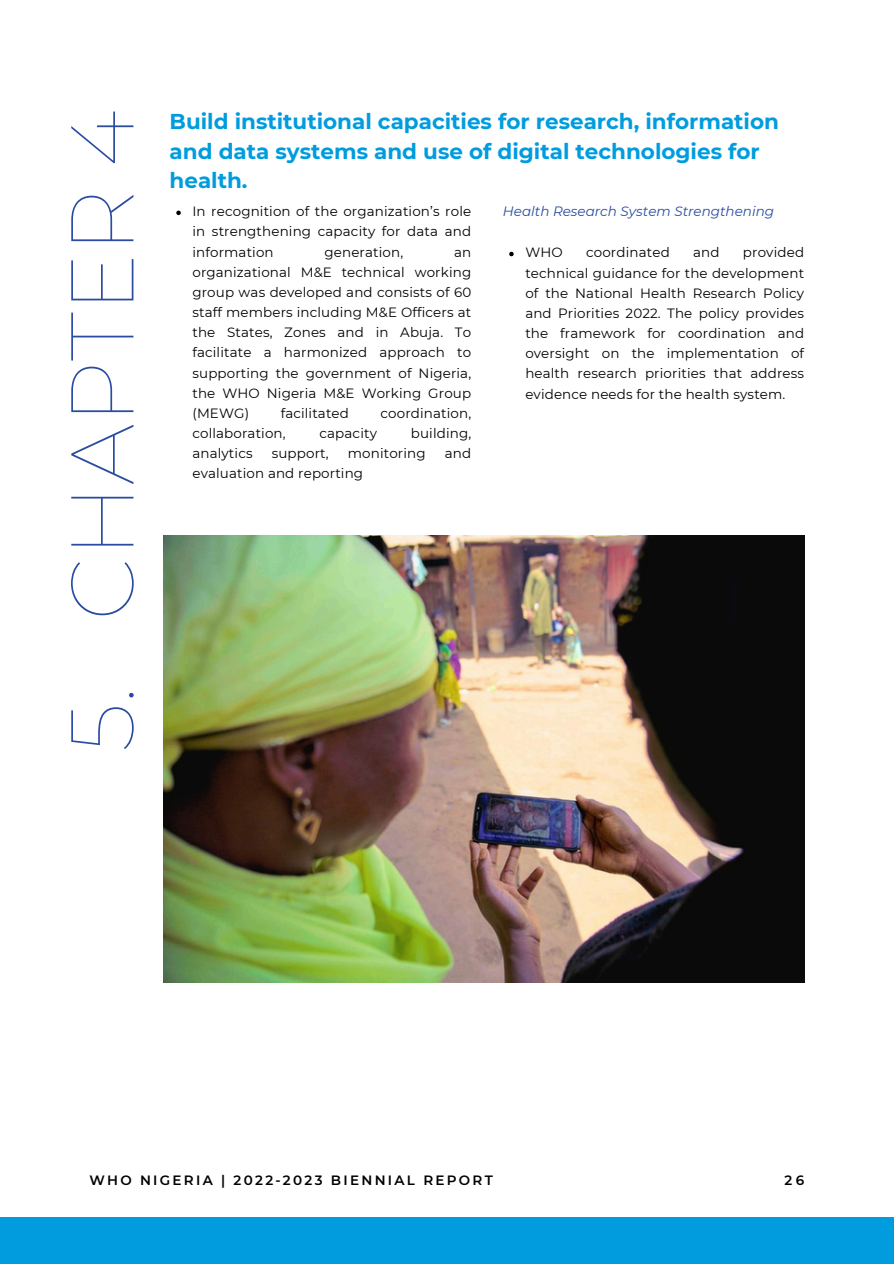
<style>
.page{position:relative;width:894px;height:1264px;background:#fff}
.page>*{position:absolute;margin:0;border:0;box-sizing:border-box;transform-origin:0 0}
.t1{font:100 88.8px "Montserrat";color:#294ba1}
.t2{font:700 21.45px/29.2px "Montserrat";color:#009cde}
.t3{font:13.5px/20.1px "Montserrat";letter-spacing:.01em;color:#000001;text-align:justify}
.t4{font:600 13.5px "Montserrat";letter-spacing:.17em;color:#000}
.t5{font:italic 13.5px "Montserrat";color:#294ba1}
.t6{font:600 13.5px "Montserrat";color:#000001}
</style>
<div class="page">
<div style="left:0;top:1217px;width:893px;height:46px;background:#009cde"></div>
<img style="left:164px;top:536px;width:640px;height:446px">
<svg style="left:176px;top:211px;width:5px;height:4px"></svg>
<svg style="left:509px;top:252px;width:4px;height:4px"></svg>
<h2 class="t1" style="left:47px;top:752px;width:643px;rotate:-90deg">5. CHAPTER 4</h2>
<p class="t2" style="left:169px;top:107px;width:610px">Build institutional capacities for research, information and data systems and use of digital technologies for health.</p>
<p class="t3" style="left:192px;top:201px;width:280px">In recognition of the organization’s role in strengthening capacity for data and information</p>
<h3 class="t5" style="left:503px;top:203px;width:273px">Health Research System Strengthening</h3>
<p class="t3" style="left:525px;top:242px;width:39px">WHO</p>
<p class="t3" style="left:586px;top:242px;width:85px">coordinated</p>
<p class="t3" style="left:693px;top:242px;width:28px">and</p>
<p class="t3" style="left:324px;top:242px;width:80px">generation,</p>
<p class="t3" style="left:525px;top:242px;width:280px;text-indent:217px">provided technical guidance for the development of the National Health Research Policy and Priorities 2022. The policy provides the framework for coordination and oversight on the implementation of health research priorities that address evidence needs for the health system.</p>
<p class="t3" style="left:192px;top:242px;width:280px;text-indent:261px">an organizational M&amp;E technical working group was developed and consists of 60 staff members including M&amp;E Officers at the States, Zones and in Abuja. To facilitate a harmonized approach to supporting the government of Nigeria, the WHO Nigeria M&amp;E Working Group (MEWG)</p>
<p class="t3" style="left:280px;top:403px;width:70px">facilitated</p>
<p class="t3" style="left:380px;top:403px;width:92px">coordination,</p>
<p class="t3" style="left:192px;top:423px;width:95px">collaboration,</p>
<p class="t3" style="left:319px;top:423px;width:59px">capacity</p>
<p class="t3" style="left:411px;top:423px;width:62px">building,</p>
<p class="t3" style="left:192px;top:443px;width:62px">analytics</p>
<p class="t3" style="left:272px;top:443px;width:58px">support,</p>
<p class="t3" style="left:348px;top:443px;width:79px">monitoring</p>
<p class="t3" style="left:444px;top:443px;width:28px">and</p>
<p class="t3" style="left:192px;top:463px;width:172px">evaluation and reporting</p>
<p class="t4" style="left:89px;top:1172px;width:405px">WHO NIGERIA | 2022-2023 BIENNIAL REPORT</p>
<p class="t6" style="left:784px;top:1172px;width:21px">26</p>
</div>
